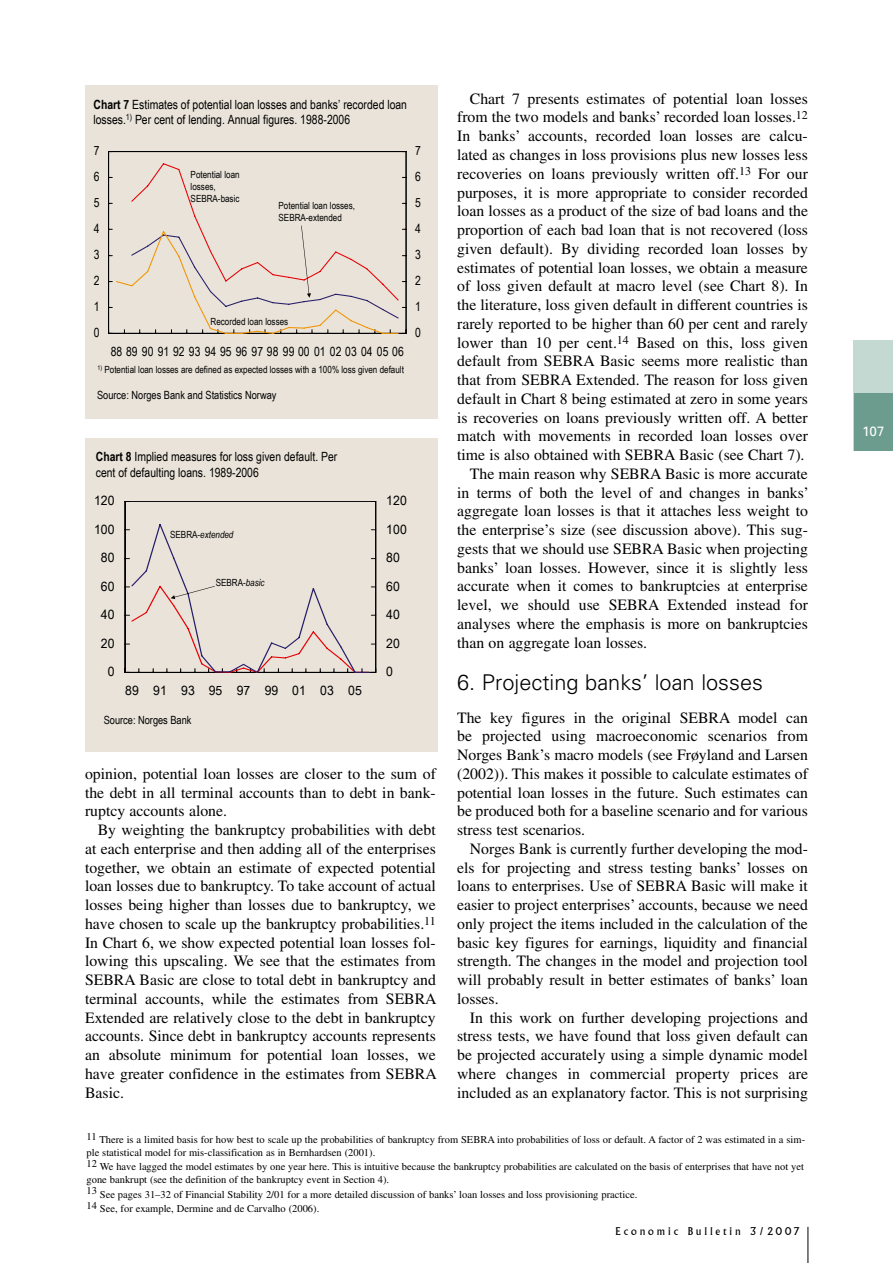
<style>
.page{position:relative;width:893px;height:1263px;background:#fff}
.page>*{position:absolute;margin:0;border:0;box-sizing:border-box;transform-origin:0 0}
.t1{font:300 21.75px "Univers";color:#000}
.t2{font:15.75px/18.8px "Times";color:#000;text-align:justify}
.t3{font:13.5px "Univers";color:#fff}
.t4{font:12.75px/15.3px "Arial Narrow";color:#000}
.t5{font:12.75px "Arial Narrow";color:#000;scale:1.17 1}
.t6{font:11.25px "Arial Narrow";color:#000}
.t7{font:10.5px/12.6px "Times";color:#000}
.t8{font:10.5px "Albertus";letter-spacing:.27em;color:#000}
.t9{font:9.9px/11.9px "Arial Narrow";color:#000}
.t10{font:italic 9.9px "Arial Narrow";color:#000}
.s1{font-weight:700}
.s2{font-style:normal}
.s3{font-style:italic}
</style>
<div class="page">
<hr style="left:807px;top:1227px;width:1px;height:36px;background:#000">
<div style="left:854px;top:340px;width:39px;height:111px;background:#c4d9d2"></div>
<div style="left:854px;top:393px;width:39px;height:58px;background:#6b9c8e"></div>
<div style="left:85px;top:438px;width:353px;height:314px;background:#e9e3d9"></div>
<hr style="left:125px;top:501px;width:251px;height:1px;background:#000">
<hr style="left:125px;top:501px;width:1px;height:171px;background:#000">
<hr style="left:375px;top:501px;width:1px;height:171px;background:#000">
<svg style="left:125px;top:524px;width:251px;height:149px"></svg>
<div style="left:85px;top:85px;width:353px;height:333px;background:#e9e3d9"></div>
<hr style="left:108px;top:152px;width:1px;height:181px;background:#000">
<hr style="left:406px;top:152px;width:1px;height:181px;background:#000">
<hr style="left:109px;top:151px;width:297px;height:1px;background:#000">
<svg style="left:108px;top:162px;width:299px;height:172px"></svg>
<p class="t2" style="left:470px;top:89px;width:340px">Chart 7 presents estimates of potential loan losses</p>
<p class="t2" style="left:457px;top:108px;width:352px">from the two models and banks’ recorded loan losses.<sup>12</sup></p>
<p class="t2" style="left:457px;top:127px;width:352px">In banks’ accounts, recorded loan losses are calcu-</p>
<p class="t2" style="left:457px;top:145px;width:352px">lated as changes in loss provisions plus new losses less</p>
<p class="t2" style="left:457px;top:164px;width:352px">recoveries on loans previously written off.<sup>13</sup> For our</p>
<p class="t2" style="left:457px;top:183px;width:352px">purposes, it is more appropriate to consider recorded</p>
<p class="t2" style="left:457px;top:202px;width:352px">loan losses as a product of the size of bad loans and the</p>
<p class="t2" style="left:457px;top:220px;width:352px">proportion of each bad loan that is not recovered (loss</p>
<p class="t2" style="left:457px;top:239px;width:352px">given default). By dividing recorded loan losses by</p>
<p class="t2" style="left:457px;top:258px;width:352px">estimates of potential loan losses, we obtain a measure</p>
<p class="t2" style="left:457px;top:277px;width:352px">of loss given default at macro level (see Chart 8). In</p>
<p class="t2" style="left:457px;top:295px;width:352px">the literature, loss given default in different countries is</p>
<p class="t2" style="left:457px;top:314px;width:352px">rarely reported to be higher than 60 per cent and rarely</p>
<p class="t2" style="left:457px;top:333px;width:352px">lower than 10 per cent.<sup>14</sup> Based on this, loss given</p>
<p class="t2" style="left:457px;top:352px;width:352px">default from SEBRA Basic seems more realistic than</p>
<p class="t2" style="left:457px;top:370px;width:352px">that from SEBRA Extended. The reason for loss given</p>
<p class="t2" style="left:457px;top:389px;width:352px">default in Chart 8 being estimated at zero in some years</p>
<p class="t2" style="left:457px;top:408px;width:352px">is recoveries on loans previously written off. A better</p>
<p class="t2" style="left:457px;top:427px;width:352px">match with movements in recorded loan losses over</p>
<p class="t2" style="left:457px;top:445px;width:349px">time is also obtained with SEBRA Basic (see Chart 7).</p>
<p class="t2" style="left:470px;top:464px;width:340px">The main reason why SEBRA Basic is more accurate</p>
<p class="t2" style="left:457px;top:483px;width:353px">in terms of both the level of and changes in banks’</p>
<p class="t2" style="left:457px;top:501px;width:352px">aggregate loan losses is that it attaches less weight to</p>
<p class="t2" style="left:457px;top:520px;width:352px">the enterprise’s size (see discussion above). This sug-</p>
<p class="t2" style="left:457px;top:539px;width:352px">gests that we should use SEBRA Basic when projecting</p>
<p class="t2" style="left:457px;top:558px;width:352px">banks’ loan losses. However, since it is slightly less</p>
<p class="t2" style="left:457px;top:576px;width:352px">accurate when it comes to bankruptcies at enterprise</p>
<p class="t2" style="left:457px;top:595px;width:352px">level, we should use SEBRA Extended instead for</p>
<p class="t2" style="left:457px;top:614px;width:352px">analyses where the emphasis is more on bankruptcies</p>
<p class="t2" style="left:457px;top:633px;width:192px">than on aggregate loan losses.</p>
<h1 class="t1" style="left:457px;top:669px;width:307px">6. Projecting banks’ loan losses</h1>
<p class="t2" style="left:457px;top:708px;width:352px">The key figures in the original SEBRA model can be projected using macroeconomic scenarios from Norges Bank’s macro models (see Frøyland and Larsen (2002)). This makes it possible to calculate estimates of potential loan losses in the future. Such estimates can be produced both for a baseline scenario and for various stress test scenarios.</p>
<p class="t2" style="left:457px;top:839px;width:352px;text-indent:13px">Norges Bank is currently further developing the mod&shy;els for projecting and stress testing banks’ losses on loans to enterprises. Use of SEBRA Basic will make it easier to project enterprises’ accounts, because we need only project the items included in the calculation of the basic key figures for earnings, liquidity and financial strength. The changes in the model and projection tool will probably result in better estimates of banks’ loan losses.</p>
<p class="t2" style="left:457px;top:1008px;width:352px;text-indent:13px">In this work on further developing projections and stress tests, we have found that loss given default can be projected accurately using a simple dynamic model where changes in commercial property prices are included as an explanatory factor. This is not surprising</p>
<p class="t7" style="left:87px;top:1133px;width:720px">11 There is a limited basis for how best to scale up the probabilities of bankruptcy from SEBRA into probabilities of loss or default. A factor of 2 was estimated in a sim&shy;ple statistical model for mis-classification as in Bernhardsen (2001).</p>
<p class="t7" style="left:87px;top:1160px;width:719px">12 We have lagged the model estimates by one year here. This is intuitive because the bankruptcy probabilities are calculated on the basis of enterprises that have not yet gone bankrupt (see the definition of the bankruptcy event in Section 4).</p>
<p class="t7" style="left:87px;top:1187px;width:552px;line-height:14.7px">13 See pages 31–32 of Financial Stability 2/01 for a more detailed discussion of banks’ loan losses and loss provisioning practice.<br>14 See, for example, Dermine and de Carvalho (2006).</p>
<p class="t4" style="left:94px;top:96px;width:315px"><span class="s1">Chart 7</span> Estimates of potential loan losses and banks’ recorded loan losses.<sup>1)</sup> Per cent of lending. Annual figures. 1988-2006</p>
<p class="t4" style="left:94px;top:143px;width:7px">7</p>
<p class="t4" style="left:415px;top:143px;width:7px">7</p>
<p class="t9" style="left:191px;top:168px;width:51px">Potential loan losses,<br>SEBRA-basic</p>
<p class="t4" style="left:94px;top:169px;width:7px">6</p>
<p class="t4" style="left:415px;top:169px;width:7px">6</p>
<p class="t4" style="left:94px;top:195px;width:7px">5</p>
<p class="t4" style="left:415px;top:195px;width:7px">5</p>
<p class="t9" style="left:279px;top:200px;width:78px">Potential loan losses,<br>SEBRA-extended</p>
<p class="t4" style="left:94px;top:220px;width:7px">4</p>
<p class="t4" style="left:415px;top:220px;width:7px">4</p>
<p class="t4" style="left:94px;top:247px;width:7px">3</p>
<p class="t4" style="left:415px;top:247px;width:7px">3</p>
<p class="t4" style="left:94px;top:273px;width:7px">2</p>
<p class="t4" style="left:415px;top:273px;width:7px">2</p>
<p class="t4" style="left:94px;top:299px;width:7px">1</p>
<p class="t4" style="left:415px;top:299px;width:7px">1</p>
<p class="t9" style="left:211px;top:315px;width:79px">Recorded loan losses</p>
<p class="t4" style="left:94px;top:324px;width:7px">0</p>
<p class="t4" style="left:415px;top:325px;width:7px">0</p>
<p class="t4" style="left:111px;top:343px;width:295px">88 89 90 91 92 93 94 95 96 97 98 99 00 01 02 03 04 05 06</p>
<p class="t9" style="left:98px;top:363px;width:308px"><sup>1)</sup> Potential loan losses are defined as expected losses with a 100% loss given default</p>
<p class="t6" style="left:97px;top:387px;width:181px">Source: Norges Bank and Statistics Norway</p>
<p class="t4" style="left:96px;top:449px;width:243px"><span class="s1">Chart 8</span> Implied measures for loss given default. Per cent of defaulting loans. 1989-2006</p>
<p class="t5" style="left:386px;top:491px;width:19px">120</p>
<p class="t5" style="left:94px;top:491px;width:19px">120</p>
<p class="t5" style="left:386px;top:520px;width:19px">100</p>
<p class="t5" style="left:94px;top:520px;width:19px">100</p>
<p class="t10" style="left:170px;top:528px;width:65px"><span class="s2">SEBRA-</span>extended</p>
<p class="t5" style="left:386px;top:548px;width:13px">80</p>
<p class="t5" style="left:101px;top:549px;width:13px">80</p>
<p class="t9" style="left:216px;top:577px;width:50px">SEBRA-<span class="s3">basic</span></p>
<p class="t5" style="left:386px;top:577px;width:13px">60</p>
<p class="t5" style="left:101px;top:577px;width:13px">60</p>
<p class="t5" style="left:386px;top:605px;width:13px">40</p>
<p class="t5" style="left:101px;top:605px;width:13px">40</p>
<p class="t5" style="left:386px;top:634px;width:13px">20</p>
<p class="t5" style="left:101px;top:634px;width:13px">20</p>
<p class="t5" style="left:386px;top:662px;width:7px">0</p>
<p class="t5" style="left:108px;top:662px;width:7px">0</p>
<p class="t5" style="left:125px;top:681px;width:204px">89 91 93 95 97 99 01 03 05</p>
<p class="t6" style="left:104px;top:711px;width:89px">Source: Norges Bank</p>
<p class="t2" style="left:85px;top:764px;width:352px">opinion, potential loan losses are closer to the sum of the debt in all terminal accounts than to debt in bank&shy;ruptcy accounts alone.</p>
<p class="t2" style="left:85px;top:820px;width:353px;text-indent:13px">By weighting the bankruptcy probabilities with debt at each enterprise and then adding all of the enterprises together, we obtain an estimate of expected potential loan losses due to bankruptcy. To take account of actual losses being higher than losses due to bankruptcy, we have chosen to scale up the bankruptcy probabilities.<sup>11<br></sup>In Chart 6, we show expected potential loan losses fol&shy;lowing this upscaling. We see that the estimates from SEBRA Basic are close to total debt in bankruptcy and terminal accounts, while the estimates from SEBRA Extended are relatively close to the debt in bankruptcy accounts. Since debt in bankruptcy accounts represents an absolute minimum for potential loan losses, we have greater confidence in the estimates from SEBRA Basic.</p>
<p class="t8" style="left:616px;top:1225px;width:185px">Economic Bulletin 3/2007</p>
<p class="t3" style="left:862px;top:423px;width:24px">107</p>
</div>
